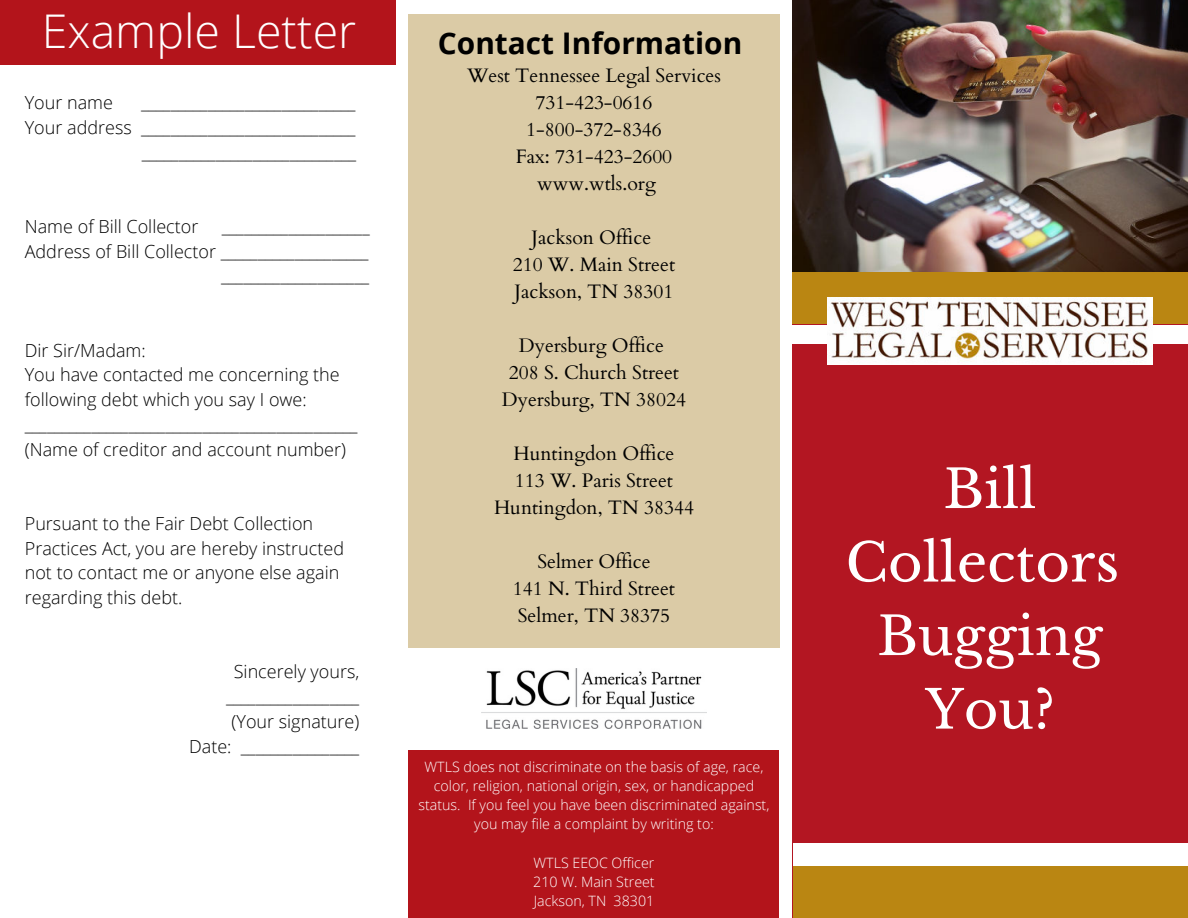
<style>
.page{position:relative;width:1188px;height:918px;background:#fff}
.page>*{position:absolute;margin:0;border:0;box-sizing:border-box;transform-origin:0 0}
.t1{font:52.8px/73.5px "Libre Baskerville";color:#fff;text-align:center}
.t2{font:300 46.5px "Open Sans";color:#fff}
.t3{font:700 29.85px "Open Sans";color:#000}
.t4{font:19.5px/27px "Cardo";color:#000;text-align:center}
.t5{font:300 18px/24.8px "Open Sans";color:#000;text-align:right}
.t6{font:300 14.25px/19.2px "Open Sans";color:#fff;text-align:center}
</style>
<div class="page">
<div style="left:792px;top:271px;width:396px;height:54px;background:#ba8612"></div>
<div style="left:792px;top:325px;width:396px;height:593px;background:#b31622"></div>
<div style="left:793px;top:865px;width:395px;height:53px;background:#ba8612"></div>
<div style="left:792px;top:325px;width:396px;height:18px;background:#fff"></div>
<img style="left:828px;top:298px;width:325px;height:66px">
<div style="left:793px;top:843px;width:395px;height:22px;background:#fff"></div>
<img style="left:793px;top:0;width:395px;height:271px">
<div style="left:408px;top:14px;width:372px;height:633px;background:#dbcba6"></div>
<div style="left:408px;top:750px;width:371px;height:168px;background:#b3141b"></div>
<div style="left:0;top:0;width:396px;height:65px;background:#b3141b"></div>
<img style="left:481px;top:668px;width:225px;height:61px">
<h2 class="t2" style="left:42px;top:0;width:316px">Example Letter</h2>
<p class="t5" style="left:25px;top:90px;width:90px">Your name</p>
<p class="t5" style="left:25px;top:90px;width:333px">_____________________________<br>Your address _____________________________ _____________________________</p>
<p class="t5" style="left:25px;top:213px;width:175px">Name of Bill Collector</p>
<p class="t5" style="left:25px;top:213px;width:346px">____________________<br>Address of Bill Collector ____________________ ____________________</p>
<p class="t5" style="left:25px;top:337px;width:334px;text-align:left">Dir Sir/Madam:<br>You have contacted me concerning the following debt which you say I owe: _____________________________________________ (Name of creditor and account number)</p>
<p class="t5" style="left:25px;top:510px;width:321px;text-align:left">Pursuant to the Fair Debt Collection Practices Act, you are hereby instructed not to contact me or anyone else again regarding this debt.</p>
<p class="t5" style="left:189px;top:659px;width:172px">Sincerely yours, __________________ (Your signature)<br>Date: ________________</p>
<h3 class="t3" style="left:438px;top:22px;width:306px">Contact Information</h3>
<p class="t4" style="left:467px;top:61px;width:255px">West Tennessee Legal Services<br>731-423-0616<br>1-800-372-8346<br>Fax: 731-423-2600 www.wtls.org</p>
<p class="t4" style="left:513px;top:223px;width:164px">Jackson Office<br>210 W. Main Street<br>Jackson, TN 38301</p>
<p class="t4" style="left:502px;top:331px;width:186px">Dyersburg Office<br>208 S. Church Street<br>Dyersburg, TN 38024</p>
<p class="t4" style="left:494px;top:439px;width:201px">Huntingdon Office<br>113 W. Paris Street<br>Huntingdon, TN 38344</p>
<p class="t4" style="left:513px;top:547px;width:164px">Selmer Office<br>141 N. Third Street<br>Selmer, TN 38375</p>
<p class="t6" style="left:419px;top:757px;width:352px">WTLS does not discriminate on the basis of age, race, color, religion, national origin, sex, or handicapped status. If you feel you have been discriminated against, you may file a complaint by writing to:</p>
<p class="t6" style="left:533px;top:852px;width:123px;text-align:justify">WTLS EEOC Officer 210 W. Main Street Jackson, TN 38301</p>
<h1 class="t1" style="left:846px;top:453px;width:275px">Bill<br>Collectors<br>Bugging<br>You?</h1>
</div>
